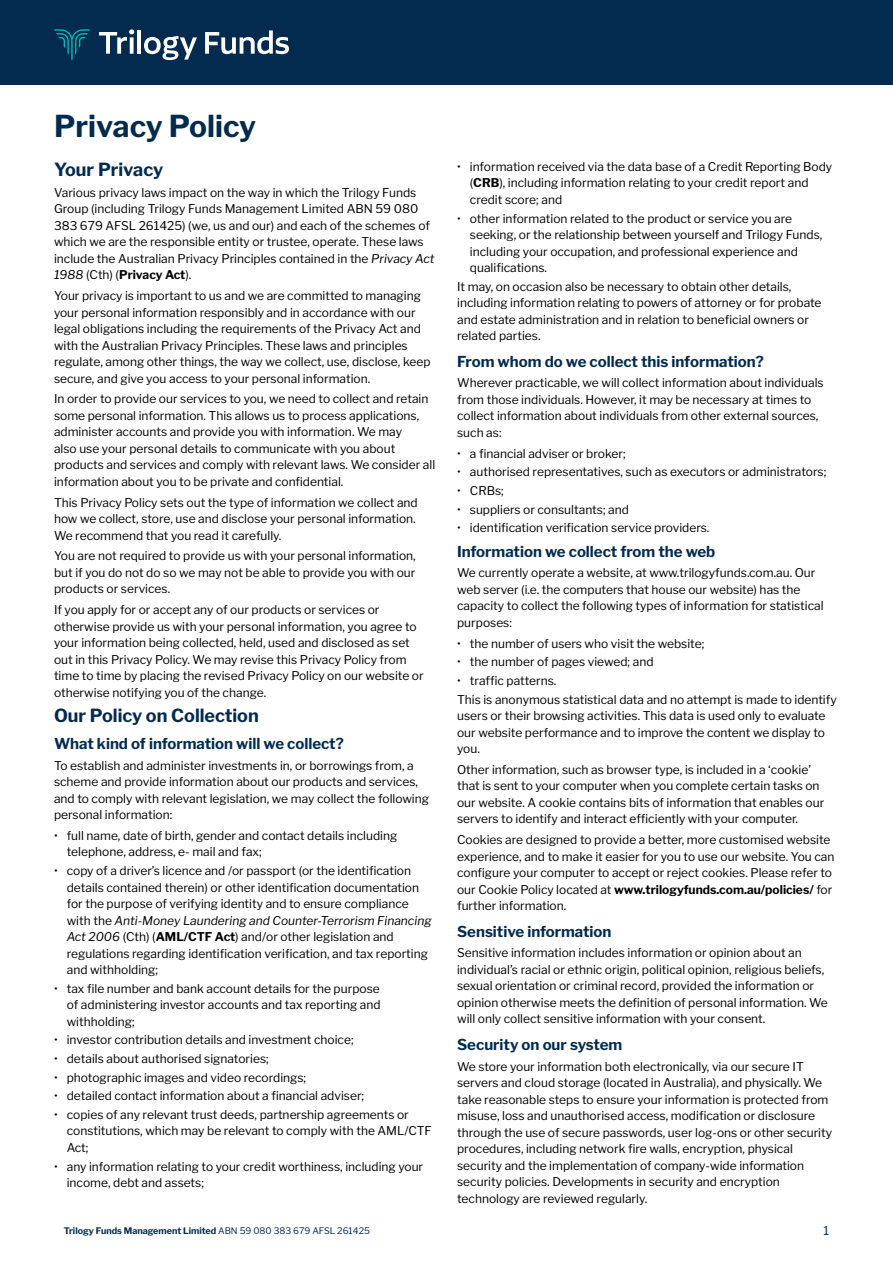
<style>
.page{position:relative;width:893px;height:1263px;background:#fff}
.page>*{position:absolute;margin:0;border:0;box-sizing:border-box;transform-origin:0 0}
.t1{font:700 30px "Libre Franklin";color:#032b4f}
.t2{font:700 18px "Libre Franklin";color:#032b4f}
.t3{font:700 15px "Libre Franklin";color:#032b4f}
.t4{font:12px/16.5px "Libre Franklin";color:#000}
.t5{font:12px "Libre Franklin";color:#032b4f}
.t6{font:700 9px "Libre Franklin";color:#032b4f}
.s1{font-style:italic}
.s2{font-weight:700}
.s3{font-weight:400}
</style>
<div class="page">
<div style="left:0;top:0;width:893px;height:85px;background:#032b4f"></div>
<svg style="left:99px;top:29px;width:35px;height:25px"></svg>
<hr style="left:137px;top:30px;width:4px;height:24px;background:#fff">
<svg style="left:144px;top:36px;width:53px;height:24px"></svg>
<svg style="left:205px;top:30px;width:84px;height:24px"></svg>
<svg style="left:54px;top:29px;width:36px;height:31px"></svg>
<h1 class="t1" style="left:54px;top:103px;width:204px">Privacy Policy</h1>
<h2 class="t2" style="left:54px;top:155px;width:111px">Your Privacy</h2>
<p class="t4" style="left:54px;top:183px;width:382px">Various privacy laws impact on the way in which the Trilogy Funds Group (including Trilogy Funds Management Limited ABN 59 080<br>383 679 AFSL 261425) (we, us and our) and each of the schemes of which we are the responsible entity or trustee, operate. These laws include the Australian Privacy Principles contained in the <span class="s1">Privacy Act 1988</span> (Cth) (<span class="s2">Privacy Act</span>).</p>
<p class="t4" style="left:54px;top:286px;width:378px">Your privacy is important to us and we are committed to managing your personal information responsibly and in accordance with our legal obligations including the requirements of the Privacy Act and with the Australian Privacy Principles. These laws and principles regulate, among other things, the way we collect, use, disclose, keep secure, and give you access to your personal information.</p>
<p class="t4" style="left:54px;top:390px;width:383px">In order to provide our services to you, we need to collect and retain some personal information. This allows us to process applications, administer accounts and provide you with information. We may<br>also use your personal details to communicate with you about products and services and comply with relevant laws. We consider all information about you to be private and confidential.</p>
<p class="t4" style="left:54px;top:493px;width:365px">This Privacy Policy sets out the type of information we collect and how we collect, store, use and disclose your personal information.<br>We recommend that you read it carefully.</p>
<p class="t4" style="left:54px;top:547px;width:363px;text-align:justify">You are not required to provide us with your personal information, but if you do not do so we may not be able to provide you with our products or services.</p>
<p class="t4" style="left:54px;top:600px;width:371px">If you apply for or accept any of our products or services or otherwise provide us with your personal information, you agree to your information being collected, held, used and disclosed as set out in this Privacy Policy. We may revise this Privacy Policy from time to time by placing the revised Privacy Policy on our website or otherwise notifying you of the change.</p>
<h2 class="t2" style="left:54px;top:702px;width:206px">Our Policy on Collection</h2>
<p class="t3" style="left:54px;top:732px;width:291px">What kind of information will we collect?</p>
<p class="t4" style="left:54px;top:756px;width:377px">To establish and administer investments in, or borrowings from, a scheme and provide information about our products and services, and to comply with relevant legislation, we may collect the following personal information:</p>
<p class="t4" style="left:67px;top:826px;width:332px;text-indent:-13px">• full name, date of birth, gender and contact details including telephone, address, e- mail and fax;</p>
<p class="t4" style="left:67px;top:861px;width:366px;text-indent:-13px">• copy of a driver’s licence and /or passport (or the identification details contained therein) or other identification documentation for the purpose of verifying identity and to ensure compliance with the <span class="s1">Anti-Money Laundering and Counter-Terrorism Financing Act 2006</span> (Cth) (<span class="s2">AML/CTF Act</span>) and/or other legislation and regulations regarding identification verification, and tax reporting and withholding;</p>
<p class="t4" style="left:67px;top:979px;width:315px;text-align:justify;text-indent:-13px">• tax file number and bank account details for the purpose of administering investor accounts and tax reporting and withholding;</p>
<p class="t4" style="left:54px;top:1031px;width:301px">• investor contribution details and investment choice;</p>
<p class="t4" style="left:54px;top:1049px;width:216px">• details about authorised signatories;</p>
<p class="t4" style="left:54px;top:1068px;width:254px">• photographic images and video recordings;</p>
<p class="t4" style="left:54px;top:1086px;width:312px">• detailed contact information about a financial adviser;</p>
<p class="t4" style="left:67px;top:1105px;width:366px;text-indent:-13px">• copies of any relevant trust deeds, partnership agreements or constitutions, which may be relevant to comply with the AML/CTF<br>Act;</p>
<p class="t4" style="left:67px;top:1157px;width:358px;text-indent:-13px">• any information relating to your credit worthiness, including your income, debt and assets;</p>
<p class="t4" style="left:470px;top:157px;width:364px;text-indent:-13px">• information received via the data base of a Credit Reporting Body (<span class="s2">CRB</span>), including information relating to your credit report and credit score; and</p>
<p class="t4" style="left:470px;top:209px;width:354px;text-indent:-13px">• other information related to the product or service you are seeking, or the relationship between yourself and Trilogy Funds, including your occupation, and professional experience and qualifications.</p>
<p class="t4" style="left:457px;top:277px;width:366px">It may, on occasion also be necessary to obtain other details, including information relating to powers of attorney or for probate and estate administration and in relation to beneficial owners or related parties.</p>
<p class="t3" style="left:457px;top:349px;width:308px">From whom do we collect this information?</p>
<p class="t4" style="left:457px;top:374px;width:368px">Wherever practicable, we will collect information about individuals from those individuals. However, it may be necessary at times to collect information about individuals from other external sources, such as:</p>
<p class="t4" style="left:457px;top:444px;width:170px">• a financial adviser or broker;</p>
<p class="t4" style="left:457px;top:463px;width:371px">• authorised representatives, such as executors or administrators;</p>
<p class="t4" style="left:457px;top:481px;width:48px">• CRBs;</p>
<p class="t4" style="left:457px;top:500px;width:173px">• suppliers or consultants; and</p>
<p class="t4" style="left:457px;top:518px;width:254px">• identification verification service providers.</p>
<p class="t3" style="left:457px;top:539px;width:260px">Information we collect from the web</p>
<p class="t4" style="left:457px;top:564px;width:368px">We currently operate a website, at www.trilogyfunds.com.au. Our web server (i.e. the computers that house our website) has the capacity to collect the following types of information for statistical purposes:</p>
<p class="t4" style="left:457px;top:634px;width:249px">• the number of users who visit the website;</p>
<p class="t4" style="left:457px;top:652px;width:198px">• the number of pages viewed; and</p>
<p class="t4" style="left:457px;top:670px;width:381px;line-height:18.6px">• traffic patterns.<br>This is anonymous statistical data and no attempt is made to identify</p>
<p class="t4" style="left:457px;top:706px;width:370px;text-align:justify">users or their browsing activities. This data is used only to evaluate our website performance and to improve the content we display to you.</p>
<p class="t4" style="left:457px;top:760px;width:369px">Other information, such as browser type, is included in a ‘cookie’ that is sent to your computer when you complete certain tasks on our website. A cookie contains bits of information that enables our servers to identify and interact efficiently with your computer.</p>
<p class="t4" style="left:457px;top:830px;width:379px">Cookies are designed to provide a better, more customised website experience, and to make it easier for you to use our website. You can configure your computer to accept or reject cookies. Please refer to our Cookie Policy located at <span class="s2">www.trilogyfunds.com.au/policies/</span> for further information.</p>
<p class="t3" style="left:457px;top:919px;width:156px">Sensitive information</p>
<p class="t4" style="left:457px;top:943px;width:372px">Sensitive information includes information or opinion about an individual’s racial or ethnic origin, political opinion, religious beliefs, sexual orientation or criminal record, provided the information or opinion otherwise meets the definition of personal information. We will only collect sensitive information with your consent.</p>
<p class="t3" style="left:457px;top:1032px;width:167px">Security on our system</p>
<p class="t4" style="left:457px;top:1057px;width:377px">We store your information both electronically, via our secure IT servers and cloud storage (located in Australia), and physically. We take reasonable steps to ensure your information is protected from misuse, loss and unauthorised access, modification or disclosure through the use of secure passwords, user log-ons or other security procedures, including network fire walls, encryption, physical security and the implementation of company-wide information security policies. Developments in security and encryption technology are reviewed regularly.</p>
<p class="t6" style="left:64px;top:1224px;width:308px">Trilogy Funds Management Limited <span class="s3">ABN 59 080 383 679 AFSL 261425</span></p>
<p class="t5" style="left:824px;top:1221px;width:7px">1</p>
</div>
